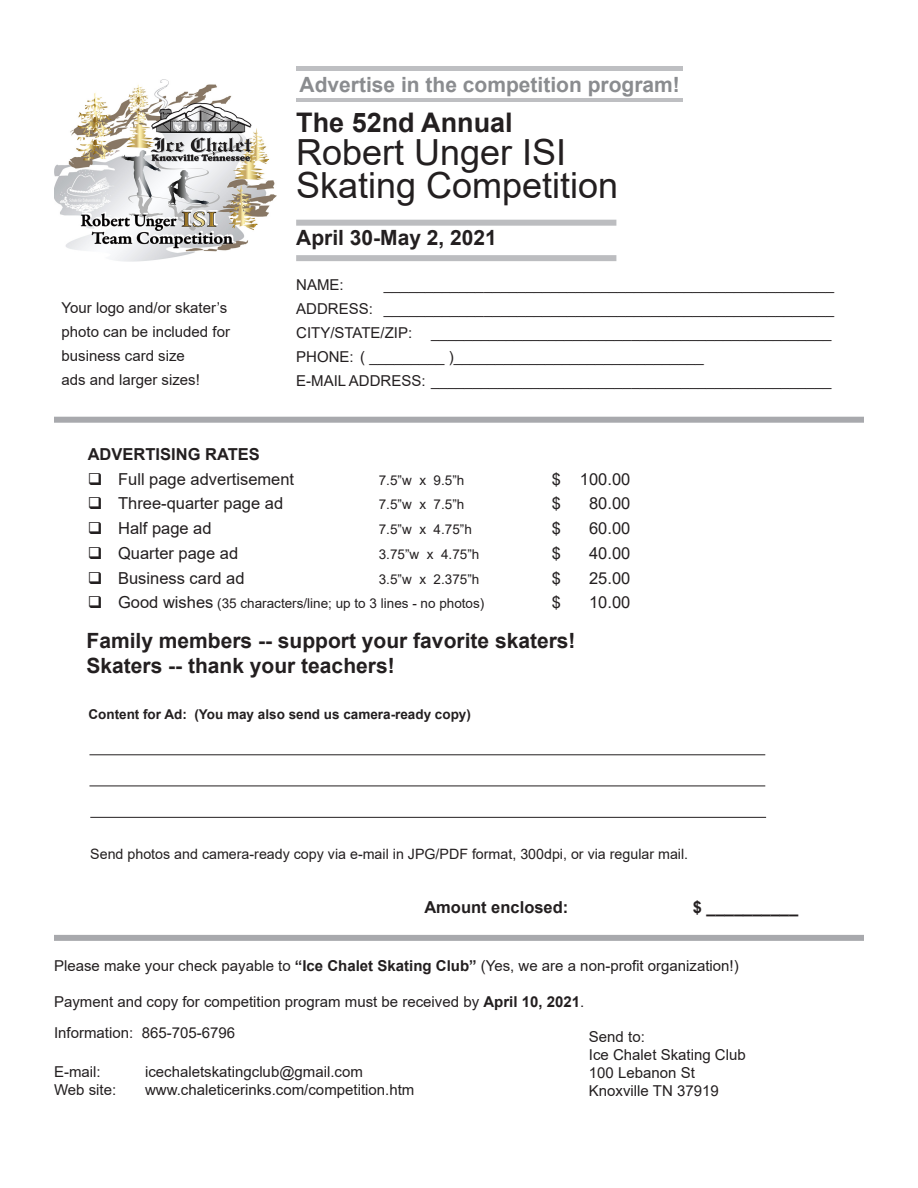
<style>
.page{position:relative;width:918px;height:1188px;background:#fff}
.page>*{position:absolute;margin:0;border:0;box-sizing:border-box;transform-origin:0 0}
.t1{font:36px "Arial";color:#231f20}
.t2{font:700 27px "Arial";color:#231f20}
.t3{font:700 21px "Arial";color:#231f20}
.t4{font:700 21px "Arial";color:#8a8c8f}
.t5{font:16.5px "Arial";color:#231f20}
.t6{font:700 16.5px "Arial";color:#231f20}
.t7{font:15px "Arial";color:#231f20}
.t8{font:14.25px "Arial";color:#231f20}
.t9{font:13.5px "Arial";color:#231f20}
.t10{font:700 13.5px "Arial";color:#231f20}
.s1{font-size:16.5px}
.s2{font-weight:700}
</style>
<div class="page">
<div style="left:296px;top:67px;width:387px;height:35px;background:#bebfc2"></div>
<div style="left:296px;top:71px;width:390px;height:26px;background:#fff"></div>
<div style="left:296px;top:220px;width:320px;height:6px;background:#bcbdc0"></div>
<hr style="left:89px;top:754px;width:676px;height:1px;background:#231f20">
<hr style="left:89px;top:786px;width:676px;height:1px;background:#231f20">
<hr style="left:90px;top:817px;width:676px;height:1px;background:#231f20">
<div style="left:54px;top:935px;width:810px;height:6px;background:#a8a9ad"></div>
<div style="left:296px;top:255px;width:320px;height:6px;background:#bcbdc0"></div>
<div style="left:54px;top:417px;width:810px;height:6px;background:#a8a9ad"></div>
<img style="left:54px;top:79px;width:223px;height:183px">
<p class="t4" style="left:300px;top:70px;width:382px">Advertise in the competition program!</p>
<p class="t2" style="left:296px;top:103px;width:218px">The 52nd Annual</p>
<p class="t1" style="left:296px;top:128px;width:272px">Robert Unger ISI</p>
<p class="t1" style="left:296px;top:161px;width:324px">Skating Competition</p>
<p class="t3" style="left:296px;top:223px;width:202px">April 30-May 2, 2021</p>
<p class="t7" style="left:62px;top:298px;width:167px">Your logo and/or skater’s</p>
<p class="t7" style="left:62px;top:322px;width:170px">photo can be included for</p>
<p class="t7" style="left:62px;top:346px;width:125px">business card size</p>
<p class="t7" style="left:62px;top:370px;width:140px">ads and larger sizes!</p>
<p class="t7" style="left:296px;top:274px;width:49px">NAME:</p>
<p class="t7" style="left:384px;top:274px;width:452px">______________________________________________________</p>
<p class="t7" style="left:296px;top:298px;width:540px">ADDRESS: ______________________________________________________</p>
<p class="t7" style="left:296px;top:322px;width:118px">CITY/STATE/ZIP:</p>
<p class="t7" style="left:431px;top:322px;width:402px">________________________________________________</p>
<p class="t7" style="left:296px;top:346px;width:409px">PHONE: ( _________ )______________________________</p>
<p class="t7" style="left:296px;top:370px;width:537px">E-MAIL ADDRESS: ________________________________________________</p>
<p class="t6" style="left:88px;top:442px;width:174px">ADVERTISING RATES</p>
<p class="t5" style="left:88px;top:467px;width:208px">❑ Full page advertisement</p>
<p class="t9" style="left:379px;top:470px;width:87px">7.5”w x 9.5”h</p>
<p class="t5" style="left:552px;top:467px;width:80px">$ 100.00</p>
<p class="t5" style="left:88px;top:492px;width:197px">❑ Three-quarter page ad</p>
<p class="t9" style="left:379px;top:495px;width:87px">7.5”w x 7.5”h</p>
<p class="t5" style="left:552px;top:492px;width:11px">$</p>
<p class="t5" style="left:589px;top:492px;width:43px">80.00</p>
<p class="t5" style="left:88px;top:517px;width:125px">❑ Half page ad</p>
<p class="t9" style="left:379px;top:520px;width:95px">7.5”w x 4.75”h</p>
<p class="t5" style="left:552px;top:517px;width:11px">$</p>
<p class="t5" style="left:589px;top:517px;width:43px">60.00</p>
<p class="t5" style="left:88px;top:542px;width:152px">❑ Quarter page ad</p>
<p class="t9" style="left:379px;top:545px;width:102px">3.75”w x 4.75”h</p>
<p class="t5" style="left:552px;top:542px;width:11px">$</p>
<p class="t5" style="left:589px;top:542px;width:43px">40.00</p>
<p class="t5" style="left:88px;top:566px;width:158px">❑ Business card ad</p>
<p class="t9" style="left:379px;top:569px;width:102px">3.5”w x 2.375”h</p>
<p class="t5" style="left:552px;top:566px;width:11px">$</p>
<p class="t5" style="left:589px;top:566px;width:43px">25.00</p>
<p class="t9" style="left:88px;top:594px;width:398px">❑ <span class="s1">Good wishes</span> (35 characters/line; up to 3 lines - no photos)</p>
<p class="t5" style="left:552px;top:591px;width:11px">$</p>
<p class="t5" style="left:589px;top:591px;width:43px">10.00</p>
<p class="t3" style="left:87px;top:626px;width:490px">Family members -- support your favorite skaters!</p>
<p class="t3" style="left:87px;top:651px;width:310px">Skaters -- thank your teachers!</p>
<p class="t10" style="left:88px;top:705px;width:384px">Content for Ad: (You may also send us camera-ready copy)</p>
<p class="t8" style="left:90px;top:844px;width:599px">Send photos and camera-ready copy via e-mail in JPG/PDF format, 300dpi, or via regular mail.</p>
<p class="t6" style="left:424px;top:896px;width:145px">Amount enclosed:</p>
<p class="t6" style="left:693px;top:896px;width:107px">$ __________</p>
<p class="t7" style="left:54px;top:956px;width:686px">Please make your check payable to <span class="s2">“Ice Chalet Skating Club”</span> (Yes, we are a non-profit organization!)</p>
<p class="t7" style="left:54px;top:992px;width:532px">Payment and copy for competition program must be received by <span class="s2">April 10, 2021</span>.</p>
<p class="t7" style="left:54px;top:1022px;width:183px">Information: 865-705-6796</p>
<p class="t7" style="left:589px;top:1026px;width:57px">Send to:</p>
<p class="t7" style="left:589px;top:1044px;width:158px">Ice Chalet Skating Club</p>
<p class="t7" style="left:589px;top:1062px;width:107px">100 Lebanon St</p>
<p class="t7" style="left:589px;top:1080px;width:131px">Knoxville TN 37919</p>
<p class="t7" style="left:54px;top:1061px;width:48px">E-mail:</p>
<p class="t7" style="left:145px;top:1061px;width:219px">icechaletskatingclub@gmail.com</p>
<p class="t7" style="left:54px;top:1079px;width:64px">Web site:</p>
<p class="t7" style="left:145px;top:1079px;width:271px">www.chaleticerinks.com/competition.htm</p>
</div>
